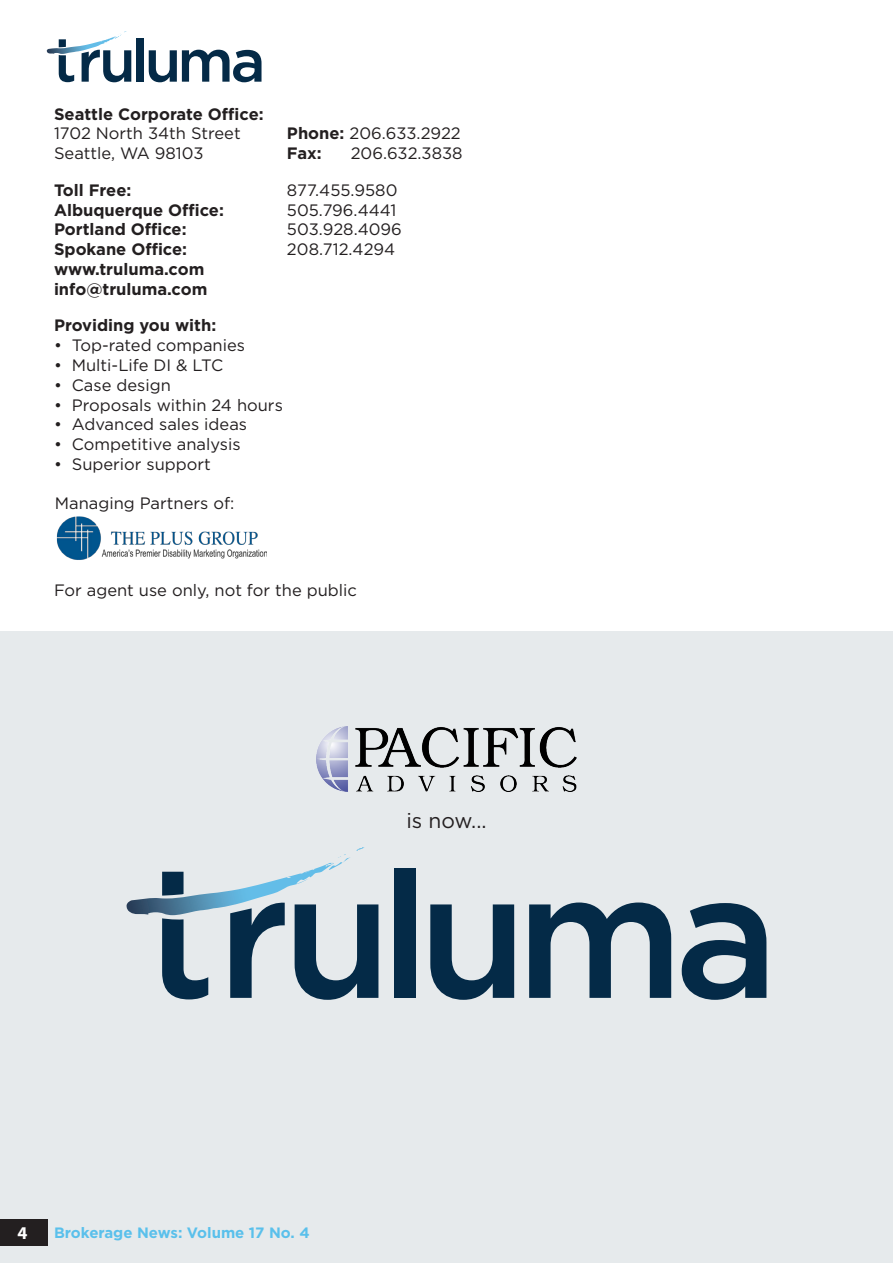
<style>
.page{position:relative;width:893px;height:1263px;background:#fff}
.page>*{position:absolute;margin:0;border:0;box-sizing:border-box;transform-origin:0 0}
.t1{font:21px "Gotham";color:#231f20}
.t2{font:700 18px "Myriad Pro";color:#fff}
.t3{font:16.5px "Gotham";color:#231f20}
.t4{font:700 16.5px "Gotham";color:#231f20}
.t5{font:700 15px "Gotham";color:#5ac0eb}
.s1{font-weight:700}
</style>
<div class="page">
<div style="left:0;top:631px;width:893px;height:632px;background:#e6eaec"></div>
<div style="left:0;top:1219px;width:47px;height:26px;background:#231f20"></div>
<div style="left:137px;top:38px;width:7px;height:44px;background:#042a47"></div>
<svg style="left:149px;top:50px;width:112px;height:32px"></svg>
<svg style="left:47px;top:31px;width:84px;height:51px"></svg>
<img style="left:56px;top:516px;width:211px;height:44px">
<img style="left:317px;top:726px;width:259px;height:66px">
<div style="left:395px;top:869px;width:21px;height:129px;background:#042a47"></div>
<svg style="left:430px;top:904px;width:84px;height:96px"></svg>
<svg style="left:529px;top:902px;width:142px;height:96px"></svg>
<svg style="left:682px;top:903px;width:84px;height:97px"></svg>
<svg style="left:126px;top:847px;width:252px;height:153px"></svg>
<p class="t4" style="left:54px;top:103px;width:211px">Seattle Corporate Office:</p>
<p class="t3" style="left:54px;top:123px;width:188px">1702 North 34th Street</p>
<p class="t3" style="left:54px;top:143px;width:151px">Seattle, WA 98103</p>
<p class="t4" style="left:54px;top:179px;width:79px">Toll Free:</p>
<p class="t4" style="left:54px;top:199px;width:171px">Albuquerque Office:</p>
<p class="t4" style="left:54px;top:219px;width:134px">Portland Office:</p>
<p class="t4" style="left:54px;top:238px;width:135px">Spokane Office:</p>
<p class="t4" style="left:54px;top:258px;width:152px">www.truluma.com</p>
<p class="t4" style="left:54px;top:278px;width:155px">info@truluma.com</p>
<p class="t3" style="left:287px;top:123px;width:175px"><span class="s1">Phone:</span> 206.633.2922</p>
<p class="t4" style="left:287px;top:142px;width:36px">Fax:</p>
<p class="t3" style="left:351px;top:143px;width:113px">206.632.3838</p>
<p class="t3" style="left:287px;top:179px;width:112px">877.455.9580</p>
<p class="t3" style="left:287px;top:199px;width:111px">505.796.4441</p>
<p class="t3" style="left:287px;top:219px;width:116px">503.928.4096</p>
<p class="t3" style="left:287px;top:239px;width:110px">208.712.4294</p>
<p class="t4" style="left:54px;top:315px;width:164px">Providing you with:</p>
<p class="t3" style="left:54px;top:335px;width:193px">• Top-rated companies</p>
<p class="t3" style="left:54px;top:355px;width:171px">• Multi-Life DI &amp; LTC</p>
<p class="t3" style="left:54px;top:374px;width:118px">• Case design</p>
<p class="t3" style="left:54px;top:394px;width:230px">• Proposals within 24 hours</p>
<p class="t3" style="left:54px;top:414px;width:195px">• Advanced sales ideas</p>
<p class="t3" style="left:54px;top:434px;width:188px">• Competitive analysis</p>
<p class="t3" style="left:54px;top:454px;width:158px">• Superior support</p>
<p class="t3" style="left:55px;top:492px;width:181px">Managing Partners of:</p>
<p class="t3" style="left:54px;top:579px;width:304px">For agent use only, not for the public</p>
<p class="t1" style="left:406px;top:807px;width:82px">is now...</p>
<p class="t2" style="left:18px;top:1221px;width:11px">4</p>
<p class="t5" style="left:54px;top:1222px;width:257px">Brokerage News: Volume 17 No. 4</p>
</div>
